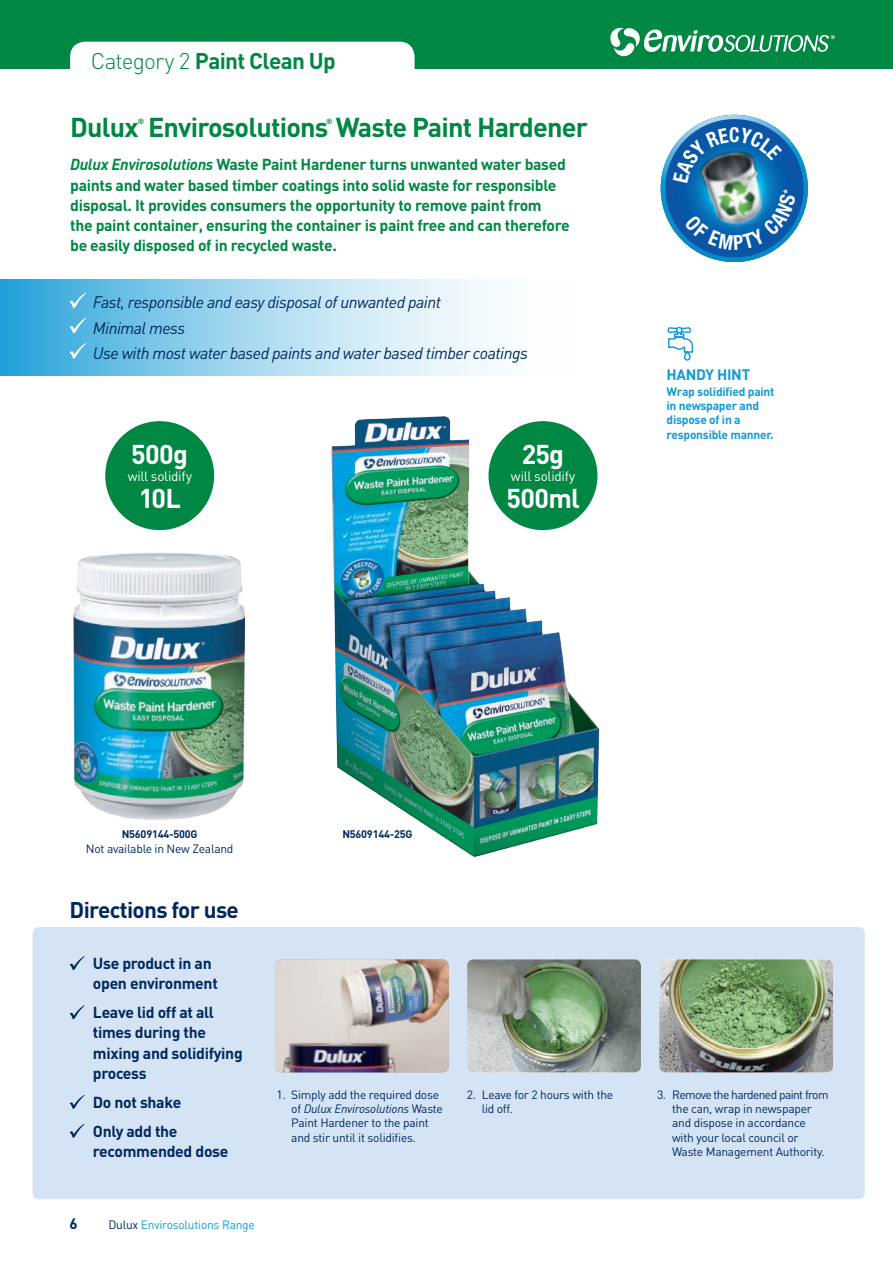
<style>
.page{position:relative;width:893px;height:1263px;background:#fff}
.page>*{position:absolute;margin:0;border:0;box-sizing:border-box;transform-origin:0 0}
.t1{font:700 27px "DIN";letter-spacing:-.03em;color:#008743}
.t2{font:700 26.85px "DIN";letter-spacing:-.025em;color:#fff}
.t3{font:700 22.5px "DIN";letter-spacing:-.03em;color:#008743}
.t4{font:700 22.5px "DIN";letter-spacing:-.03em;color:#00285e}
.t5{font:700 condensed 20.55px "Helvetica Neue";color:#fff;scale:.94 1}
.t6{font:italic 16.5px/25.2px "DIN";letter-spacing:-.03em;color:#00285e}
.t7{font:700 15.75px/20.2px "DIN";letter-spacing:-.02em;color:#008743}
.t8{font:700 15.75px/20.2px "DIN";letter-spacing:-.02em;color:#00285e}
.t9{font:700 15px "DIN";letter-spacing:-.02em;color:#129ad6}
.t10{font:700 15px "DIN";color:#00285e}
.t11{font:13.5px "DIN";letter-spacing:-.015em;color:#fff}
.t12{font:12px/14.2px "DIN";letter-spacing:-.02em;color:#00285e}
.t13{font:700 12px/14.2px "DIN";letter-spacing:-.02em;color:#129ad6}
.t14{font:12px "DIN";letter-spacing:-.02em;color:#129ad6}
.t15{font:700 10.8px "DIN";letter-spacing:-.02em;color:#00285e}
.t16{font:700 7.5px "DIN";color:#008743}
.s1{font-weight:300}
.s2{font-style:italic}
.s3{color:#00285e}
</style>
<div class="page">
<div style="left:33px;top:927px;width:832px;height:272px;background:#d4e4f5;border-radius:6px"></div>
<img style="left:467px;top:959px;width:174px;height:113px">
<img style="left:275px;top:959px;width:174px;height:113px">
<img style="left:659px;top:959px;width:174px;height:113px">
<img style="left:73px;top:552px;width:173px;height:268px">
<img style="left:331px;top:416px;width:269px;height:442px">
<svg style="left:0;top:280px;width:493px;height:96px;background:#9ed5ed"></svg>
<svg style="left:70px;top:292px;width:16px;height:16px"></svg>
<svg style="left:70px;top:318px;width:16px;height:16px"></svg>
<svg style="left:70px;top:343px;width:16px;height:16px"></svg>
<div style="left:0;top:0;width:893px;height:69px;background:#008743"></div>
<div style="left:70px;top:42px;width:345px;height:27px;background:#fff"></div>
<svg style="left:610px;top:27px;width:225px;height:30px"></svg>
<div style="left:105px;top:421px;width:109px;height:109px;background:#008743;border-radius:50%"></div>
<div style="left:488px;top:421px;width:109px;height:109px;background:#008743;border-radius:50%"></div>
<svg style="left:70px;top:956px;width:15px;height:14px"></svg>
<svg style="left:70px;top:1005px;width:15px;height:14px"></svg>
<svg style="left:70px;top:1095px;width:15px;height:14px"></svg>
<svg style="left:70px;top:1124px;width:15px;height:14px"></svg>
<svg style="left:667px;top:326px;width:27px;height:35px"></svg>
<svg style="left:660px;top:115px;width:148px;height:147px"></svg>
<h3 class="t3" style="left:91px;top:46px;width:246px"><span class="s1">Category 2</span> Paint Clean Up</h3>
<h1 class="t1" style="left:70px;top:110px;width:519px">Dulux Envirosolutions Waste Paint Hardener</h1>
<p class="t16" style="left:138px;top:116px;width:8px">®</p>
<p class="t16" style="left:326px;top:116px;width:8px">®</p>
<p class="t7" style="left:70px;top:154px;width:501px"><span class="s2">Dulux Envirosolutions</span> Waste Paint Hardener turns unwanted water based paints and water based timber coatings into solid waste for responsible disposal. It provides consumers the opportunity to remove paint from<br>the paint container, ensuring the container is paint free and can therefore be easily disposed of in recycled waste.</p>
<p class="t6" style="left:93px;top:290px;width:436px">Fast, responsible and easy disposal of unwanted paint<br>Minimal mess<br>Use with most water based paints and water based timber coatings</p>
<h2 class="t2" style="left:131px;top:437px;width:58px">500g</h2>
<p class="t11" style="left:128px;top:468px;width:66px">will solidify</p>
<h2 class="t2" style="left:139px;top:481px;width:44px">10L</h2>
<h2 class="t2" style="left:522px;top:437px;width:44px">25g</h2>
<p class="t11" style="left:511px;top:468px;width:66px">will solidify</p>
<h2 class="t2" style="left:506px;top:481px;width:75px">500ml</h2>
<h3 class="t5" style="left:729px;top:122px;width:13px">C</h3>
<p class="t9" style="left:666px;top:364px;width:85px">HANDY HINT</p>
<p class="t13" style="left:666px;top:384px;width:109px">Wrap solidified paint in newspaper and dispose of in a responsible manner.</p>
<p class="t15" style="left:122px;top:827px;width:77px">N5609144-500G</p>
<p class="t15" style="left:342px;top:827px;width:72px">N5609144-25G</p>
<p class="t12" style="left:86px;top:841px;width:149px">Not available in New Zealand</p>
<h3 class="t4" style="left:70px;top:895px;width:171px">Directions for use</h3>
<p class="t8" style="left:93px;top:952px;width:126px">Use product in an open environment</p>
<p class="t8" style="left:93px;top:1001px;width:151px">Leave lid off at all times during the mixing and solidifying process</p>
<p class="t8" style="left:93px;top:1087px;width:90px;line-height:29px">Do not shake<br>Only add the</p>
<p class="t8" style="left:93px;top:1140px;width:137px">recommended dose</p>
<p class="t12" style="left:291px;top:1087px;width:153px;text-indent:-15px">1. Simply add the required dose of <span class="s2">Dulux Envirosolutions</span> Waste<br>Paint Hardener to the paint and stir until it solidifies.</p>
<p class="t12" style="left:482px;top:1087px;width:133px;text-indent:-15px">2. Leave for 2 hours with the lid off.</p>
<p class="t12" style="left:672px;top:1087px;width:158px;text-indent:-15px">3. Remove the hardened paint from the can, wrap in newspaper and dispose in accordance with your local council or<br>Waste Management Authority.</p>
<p class="t10" style="left:70px;top:1214px;width:10px">6</p>
<p class="t14" style="left:108px;top:1217px;width:148px"><span class="s3">Dulux</span> Envirosolutions Range</p>
</div>
